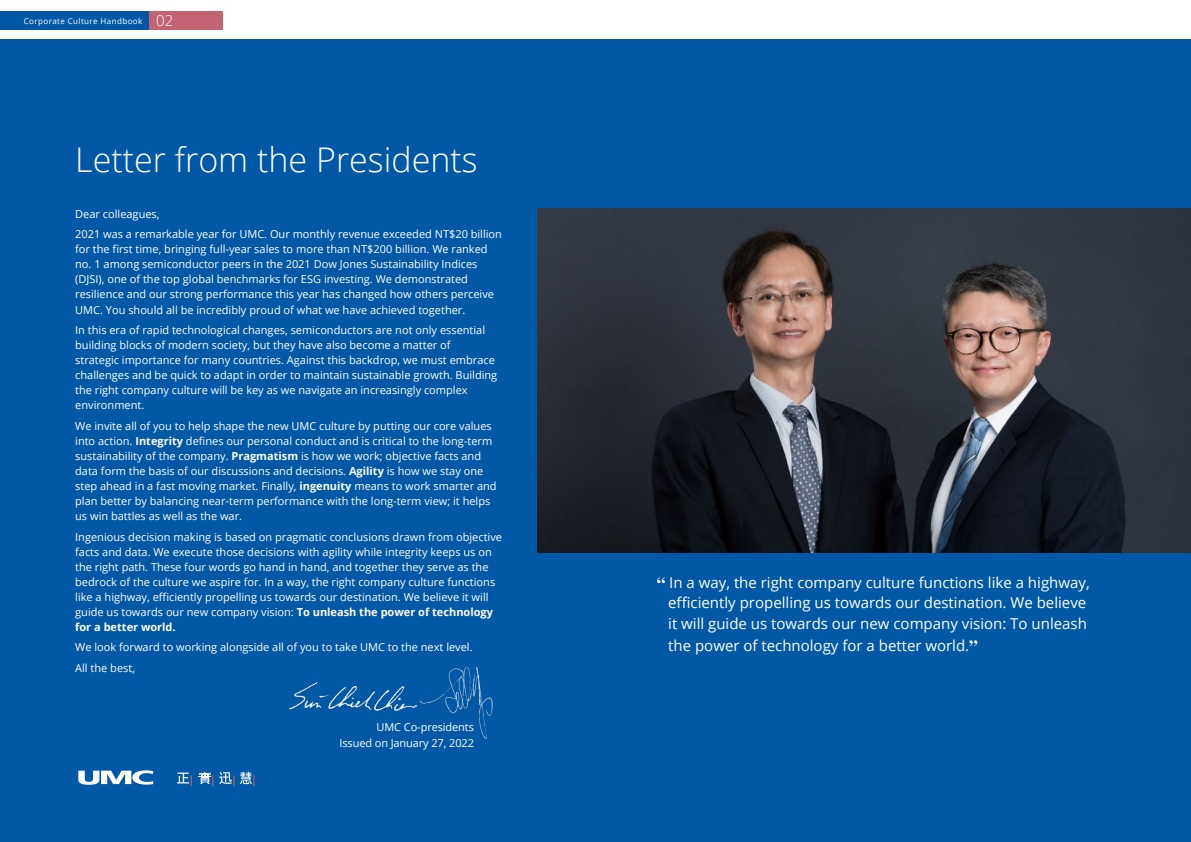
<style>
.page{position:relative;width:1191px;height:842px;background:#fff}
.page>*{position:absolute;margin:0;border:0;box-sizing:border-box;transform-origin:0 0}
.t1{font:300 34px "Open Sans";color:#fff}
.t2{font:15px/21px "Open Sans";color:#fff}
.t3{font:300 15px "Open Sans";color:#fff}
.t4{font:11px/15px "Open Sans";color:#fff}
.t5{font:8px "Open Sans";letter-spacing:.05em;color:#fff}
.s1{font-weight:700}
.s2{font-family:"Times";font-weight:700;font-size:17px}
</style>
<div class="page">
<div style="left:0;top:11px;width:172px;height:19px;background:#0058a6"></div>
<div style="left:149px;top:11px;width:74px;height:19px;background:#c36273"></div>
<div style="left:0;top:40px;width:1191px;height:802px;background:#0058a6"></div>
<svg style="left:78px;top:770px;width:75px;height:15px"></svg>
<svg style="left:240px;top:772px;width:15px;height:14px"></svg>
<svg style="left:219px;top:772px;width:15px;height:14px"></svg>
<svg style="left:177px;top:772px;width:15px;height:14px"></svg>
<svg style="left:199px;top:772px;width:14px;height:14px"></svg>
<img style="left:538px;top:208px;width:653px;height:345px">
<img style="left:419px;top:666px;width:74px;height:73px">
<img style="left:289px;top:682px;width:127px;height:29px">
<p class="t5" style="left:24px;top:16px;width:120px">Corporate Culture Handbook</p>
<h2 class="t3" style="left:156px;top:10px;width:19px">02</h2>
<h1 class="t1" style="left:75px;top:137px;width:404px">Letter from the Presidents</h1>
<p class="t4" style="left:75px;top:203px;width:428px;line-height:20.7px">Dear colleagues,<br>2021 was a remarkable year for UMC. Our monthly revenue exceeded NT$20 billion</p>
<p class="t4" style="left:75px;top:242px;width:420px">for the first time, bringing full-year sales to more than NT$200 billion. We ranked no. 1 among semiconductor peers in the 2021 Dow Jones Sustainability Indices (DJSI), one of the top global benchmarks for ESG investing. We demonstrated resilience and our strong performance this year has changed how others perceive UMC. You should all be incredibly proud of what we have achieved together.</p>
<p class="t4" style="left:75px;top:322px;width:423px">In this era of rapid technological changes, semiconductors are not only essential building blocks of modern society, but they have also become a matter of<br>strategic importance for many countries. Against this backdrop, we must embrace challenges and be quick to adapt in order to maintain sustainable growth. Building the right company culture will be key as we navigate an increasingly complex environment.</p>
<p class="t4" style="left:75px;top:418px;width:423px">We invite all of you to help shape the new UMC culture by putting our core values into action. <span class="s1">Integrity</span> defines our personal conduct and is critical to the long-term sustainability of the company. <span class="s1">Pragmatism</span> is how we work; objective facts and data form the basis of our discussions and decisions. <span class="s1">Agility</span> is how we stay one step ahead in a fast moving market. Finally, <span class="s1">ingenuity</span> means to work smarter and plan better by balancing near-term performance with the long-term view; it helps us win battles as well as the war.</p>
<p class="t4" style="left:75px;top:529px;width:428px">Ingenious decision making is based on pragmatic conclusions drawn from objective facts and data. We execute those decisions with agility while integrity keeps us on the right path. These four words go hand in hand, and together they serve as the bedrock of the culture we aspire for. In a way, the right company culture functions like a highway, efficiently propelling us towards our destination. We believe it will guide us towards our new company vision: <span class="s1">To unleash the power of technology for a better world.</span></p>
<p class="t4" style="left:75px;top:637px;width:399px;line-height:20.7px">We look forward to working alongside all of you to take UMC to the next level.<br>All the best,</p>
<p class="t4" style="left:339px;top:719px;width:136px;line-height:16px;text-align:right">UMC Co-presidents<br>Issued on January 27, 2022</p>
<h2 class="t2" style="left:668px;top:572px;width:423px;text-indent:-11px"><span class="s2">“</span> In a way, the right company culture functions like a highway, efficiently propelling us towards our destination. We believe it will guide us towards our new company vision: To unleash the power of technology for a better world.<span class="s2">”</span></h2>
</div>
